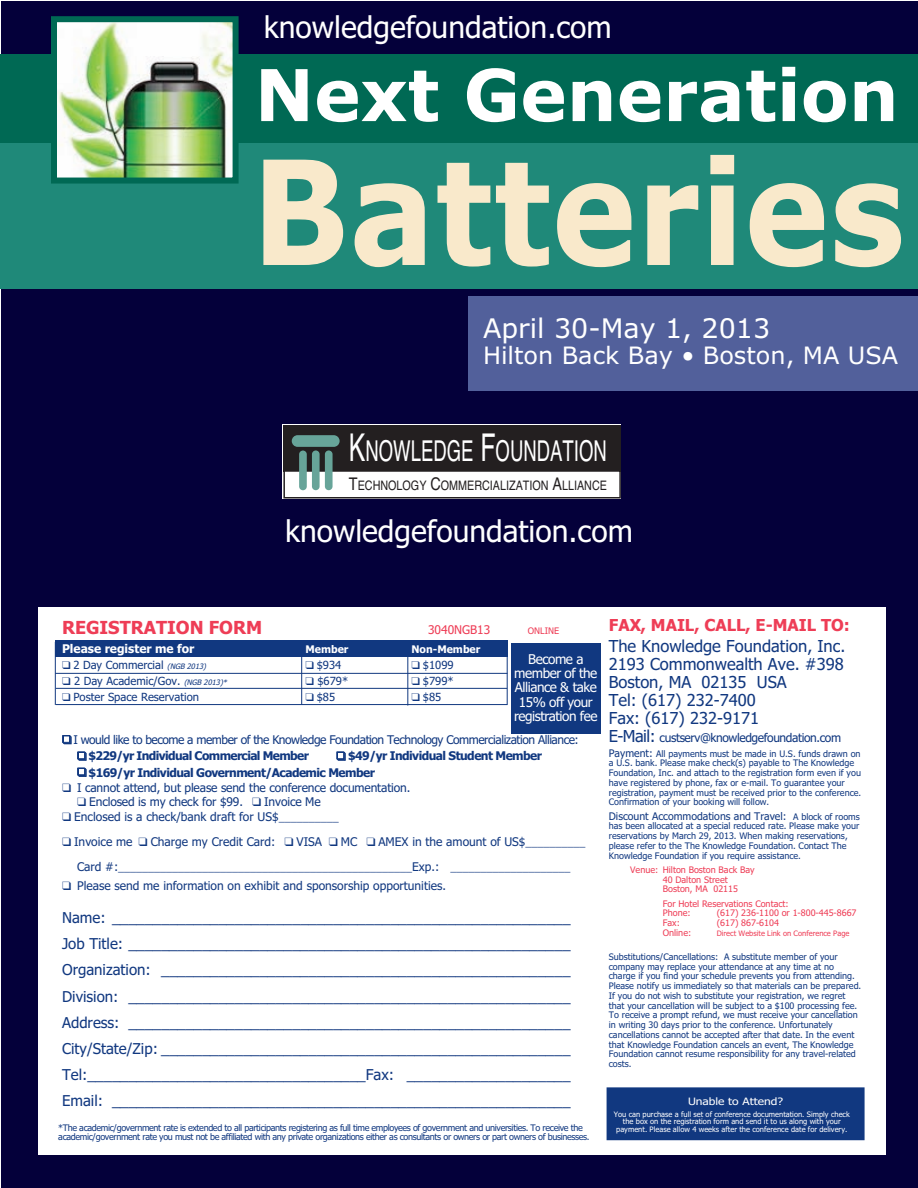
<style>
.page{position:relative;width:918px;height:1188px;background:#fff}
.page>*{position:absolute;margin:0;border:0;box-sizing:border-box;transform-origin:0 0}
.t1{font:700 144.9px "Verdana";color:#f9e9cb;scale:.88 1}
.t2{font:700 71.55px "Verdana";color:#fff}
.t3{font:30px "Tahoma";color:#fff}
.t4{font:28.8px "Helvetica";color:#fff;scale:.64 1}
.t5{font:27px "Verdana";color:#fff}
.t6{font:24px "Verdana";color:#fff}
.t7{font:700 18px "Tahoma";color:#ee3d56}
.t8{font:16.5px/18px "Tahoma";color:#113880}
.t9{font:700 16.5px "Tahoma";color:#ee3d56}
.t10{font:15px/26.1px "Tahoma";color:#113880;text-align:justify}
.t11{font:13.5px/14.2px "Tahoma";letter-spacing:-.035em;color:#fff;text-align:center}
.t12{font:13.05px "Helvetica";color:#231f20;scale:.82 1}
.t13{font:12px "Tahoma";letter-spacing:-.01em;color:#113880}
.t14{font:700 12px "Tahoma";letter-spacing:-.045em;color:#113880}
.t15{font:12px "Tahoma";letter-spacing:-.04em;color:#113880}
.t16{font:12px "Times";color:#113880}
.t17{font:12px "Tahoma";letter-spacing:-.035em;color:#113880}
.t18{font:700 12px "Tahoma";color:#fff}
.t19{font:12px "Tahoma";color:#ee3d56}
.t20{font:11.25px "Tahoma";color:#113880}
.t21{font:10.5px "Tahoma";color:#113880}
.t22{font:700 10.5px "Tahoma";color:#fff}
.t23{font:10.2px "Tahoma";color:#fff;scale:1.18 1}
.t24{font:9px/9.8px "Tahoma";color:#113880}
.t25{font:9px/9.8px "Tahoma";letter-spacing:-.04em;color:#113880}
.t26{font:9px/9.8px "Tahoma";color:#ee3d56}
.t27{font:7.5px/7.5px "Tahoma";color:#fff;text-align:center}
.t28{font:7.5px "Tahoma";color:#ee3d56}
.s1{font-size:38.4px}
.s2{font-size:17.4px}
.s3{font-style:italic;font-size:7.5px}
.s4{font-family:"Times"}
.s5{font-family:"Tahoma"}
.s6{font-size:16.5px}
.s7{font-size:10.5px}
.s8{font-size:9px}
</style>
<div class="page">
<div style="left:1px;top:1px;width:917px;height:1187px;background:#04003a"></div>
<div style="left:38px;top:608px;width:848px;height:547px;background:#fff"></div>
<div style="left:607px;top:1088px;width:257px;height:51px;background:#113880"></div>
<div style="left:607px;top:1087px;width:258px;height:53px;border:2px solid #113880"></div>
<div style="left:55px;top:641px;width:452px;height:16px;background:#113880"></div>
<hr style="left:56px;top:688px;width:451px;height:1px;background:#113880">
<hr style="left:55px;top:673px;width:452px;height:1px;background:#113880">
<hr style="left:56px;top:704px;width:452px;height:1px;background:#113880">
<hr style="left:55px;top:642px;width:1px;height:63px;background:#113880">
<hr style="left:301px;top:648px;width:1px;height:56px;background:#113880">
<hr style="left:407px;top:648px;width:1px;height:58px;background:#113880">
<hr style="left:507px;top:641px;width:1px;height:64px;background:#113880">
<div style="left:511px;top:643px;width:90px;height:91px;background:#113880"></div>
<div style="left:0;top:143px;width:918px;height:146px;background:#1f8979"></div>
<div style="left:0;top:55px;width:918px;height:88px;background:#006954"></div>
<img style="left:58px;top:23px;width:174px;height:154px">
<div style="left:51px;top:16px;width:188px;height:168px;border:6px solid #006954"></div>
<div style="left:468px;top:296px;width:450px;height:94px;background:#52609b"></div>
<div style="left:283px;top:425px;width:338px;height:46px;background:#231f20"></div>
<div style="left:284px;top:471px;width:336px;height:27px;background:#fff"></div>
<div style="left:283px;top:470px;width:338px;height:29px;border:2px solid #231f20"></div>
<div style="left:292px;top:435px;width:48px;height:12px;background:#67a499;border-radius:6px"></div>
<div style="left:299px;top:451px;width:8px;height:39px;background:#67a499;border-radius:4px"></div>
<div style="left:312px;top:450px;width:8px;height:40px;background:#67a499;border-radius:4px"></div>
<div style="left:325px;top:450px;width:8px;height:40px;background:#67a499;border-radius:4px"></div>
<h3 class="t3" style="left:264px;top:10px;width:349px">knowledgefoundation.com</h3>
<h2 class="t2" style="left:255px;top:55px;width:646px">Next Generation</h2>
<h1 class="t1" style="left:252px;top:130px;width:744px">Batteries</h1>
<h3 class="t5" style="left:483px;top:313px;width:289px">April 30-May 1, 2013</h3>
<h3 class="t6" style="left:483px;top:341px;width:417px">Hilton Back Bay • Boston, MA USA</h3>
<h3 class="t4" style="left:349px;top:434px;width:405px"><span class="s1">K</span>NOWLEDGE <span class="s1">F</span>OUNDATION</h3>
<h3 class="t12" style="left:349px;top:477px;width:316px"><span class="s2">T</span>ECHNOLOGY <span class="s2">C</span>OMMERCIALIZATION <span class="s2">A</span>LLIANCE</h3>
<h3 class="t3" style="left:285px;top:514px;width:349px">knowledgefoundation.com</h3>
<h3 class="t7" style="left:62px;top:617px;width:202px">REGISTRATION FORM</h3>
<h3 class="t19" style="left:428px;top:623px;width:64px">3040NGB13</h3>
<p class="t26" style="left:528px;top:626px;width:33px">ONLINE</p>
<h3 class="t18" style="left:62px;top:641px;width:134px">Please register me for</h3>
<p class="t22" style="left:305px;top:643px;width:45px">Member</p>
<p class="t22" style="left:412px;top:643px;width:70px">Non-Member</p>
<p class="t20" style="left:62px;top:659px;width:147px">❑ 2 Day Commercial <span class="s3">(NGB2013)</span></p>
<p class="t20" style="left:305px;top:659px;width:37px">❑ $934</p>
<p class="t20" style="left:412px;top:659px;width:44px">❑ $1099</p>
<p class="t20" style="left:62px;top:674px;width:168px">❑ 2 Day Academic/Gov. <span class="s3">(NGB2013)*</span></p>
<p class="t20" style="left:305px;top:674px;width:44px">❑ $679*</p>
<p class="t20" style="left:412px;top:674px;width:44px">❑ $799*</p>
<p class="t20" style="left:62px;top:690px;width:139px">❑ Poster Space Reservation</p>
<p class="t20" style="left:305px;top:690px;width:31px">❑ $85</p>
<p class="t20" style="left:412px;top:690px;width:31px">❑ $85</p>
<h3 class="t15" style="left:62px;top:733px;width:518px">❑ I would like to become a member of the Knowledge Foundation Technology Commercialization Alliance:</h3>
<h3 class="t14" style="left:77px;top:749px;width:233px">❑ $229/yr Individual Commercial Member</h3>
<h3 class="t14" style="left:337px;top:749px;width:207px">❑ $49/yr Individual Student Member</h3>
<h3 class="t14" style="left:77px;top:766px;width:299px">❑ $169/yr Individual Government/Academic Member</h3>
<h3 class="t13" style="left:62px;top:780px;width:350px">❑ I cannot attend, but please send the conference documentation.</h3>
<h3 class="t13" style="left:77px;top:795px;width:245px">❑ Enclosed is my check for $99. ❑ Invoice Me</h3>
<h3 class="t13" style="left:62px;top:809px;width:278px">❑ Enclosed is a check/bank draft for US$<span class="s4">__________</span></h3>
<h3 class="t13" style="left:62px;top:834px;width:525px">❑ Invoice me ❑ Charge my Credit Card: ❑ VISA ❑ MC ❑ AMEX in the amount of US$<span class="s4">__________</span></h3>
<h3 class="t16" style="left:77px;top:859px;width:495px"><span class="s5">Card #:</span>_________________________________________________<span class="s5">Exp.:</span> ____________________</h3>
<h3 class="t13" style="left:62px;top:878px;width:385px">❑ Please send me information on exhibit and sponsorship opportunities.</h3>
<p class="t10" style="left:62px;top:905px;width:510px">Name: ________________________________________________________ Job Title: ______________________________________________________ Organization: __________________________________________________ Division: ______________________________________________________ Address: ______________________________________________________ City/State/Zip: __________________________________________________ Tel:__________________________________Fax: ____________________ Email: ________________________________________________________</p>
<p class="t25" style="left:58px;top:1123px;width:533px">*The academic/government rate is extended to all participants registering as full time employees of government and universities. To receive the academic/government rate you must not be affiliated with any private organizations either as consultants or owners or part owners of businesses.</p>
<h3 class="t11" style="left:514px;top:652px;width:85px">Become a member of the<br>Alliance &amp; take<br>15% off your registration fee</h3>
<h3 class="t9" style="left:609px;top:616px;width:243px">FAX, MAIL, CALL, E-MAIL TO:</h3>
<h3 class="t8" style="left:609px;top:638px;width:238px">The Knowledge Foundation, Inc.<br>2193 Commonwealth Ave. #398<br>Boston, MA 02135 USA<br>Tel: (617) 232-7400<br>Fax: (617) 232-9171</h3>
<h3 class="t17" style="left:609px;top:731px;width:234px"><span class="s6">E-Mail:</span> custserv@knowledgefoundation.com</h3>
<p class="t24" style="left:609px;top:749px;width:254px"><span class="s7">Payment:</span> All payments must be made in U.S. funds drawn on a U.S. bank. Please make check(s) payable to The Knowledge Foundation, Inc. and attach to the registration form even if you have registered by phone, fax or e-mail. To guarantee your registration, payment must be received prior to the conference.<br>Confirmation of your booking will follow.</p>
<p class="t21" style="left:609px;top:810px;width:253px">Discount Accommodations and Travel: <span class="s8">A block of rooms</span></p>
<p class="t24" style="left:609px;top:822px;width:252px">has been allocated at a special reduced rate. Please make your reservations by March 29, 2013. When making reservations, please refer to the The Knowledge Foundation. Contact The Knowledge Foundation if you require assistance.</p>
<p class="t26" style="left:663px;top:865px;width:93px;text-indent:-33px">Venue: Hilton Boston Back Bay<br>40 Dalton Street<br>Boston, MA 02115</p>
<p class="t26" style="left:663px;top:899px;width:127px">For Hotel Reservations Contact:<br>Phone:</p>
<p class="t26" style="left:717px;top:908px;width:141px">(617) 236-1100 or 1-800-445-8667</p>
<p class="t26" style="left:663px;top:918px;width:19px">Fax:</p>
<p class="t26" style="left:717px;top:918px;width:64px">(617) 867-6104</p>
<p class="t26" style="left:663px;top:928px;width:30px">Online:</p>
<p class="t28" style="left:717px;top:929px;width:134px">Direct Website Link on Conference Page</p>
<p class="t24" style="left:609px;top:952px;width:254px">Substitutions/Cancellations: A substitute member of your company may replace your attendance at any time at no charge if you find your schedule prevents you from attending.<br>Please notify us immediately so that materials can be prepared.<br>If you do not wish to substitute your registration, we regret that your cancellation will be subject to a $100 processing fee.<br>To receive a prompt refund, we must receive your cancellation in writing 30 days prior to the conference. Unfortunately cancellations cannot be accepted after that date. In the event that Knowledge Foundation cancels an event, The Knowledge Foundation cannot resume responsibility for any travel-related costs.</p>
<p class="t23" style="left:688px;top:1095px;width:82px">Unable to Attend?</p>
<p class="t27" style="left:614px;top:1111px;width:238px">You can purchase a full set of conference documentation. Simply check the box on the registration form and send it to us along with your payment. Please allow 4 weeks after the conference date for delivery.</p>
</div>
